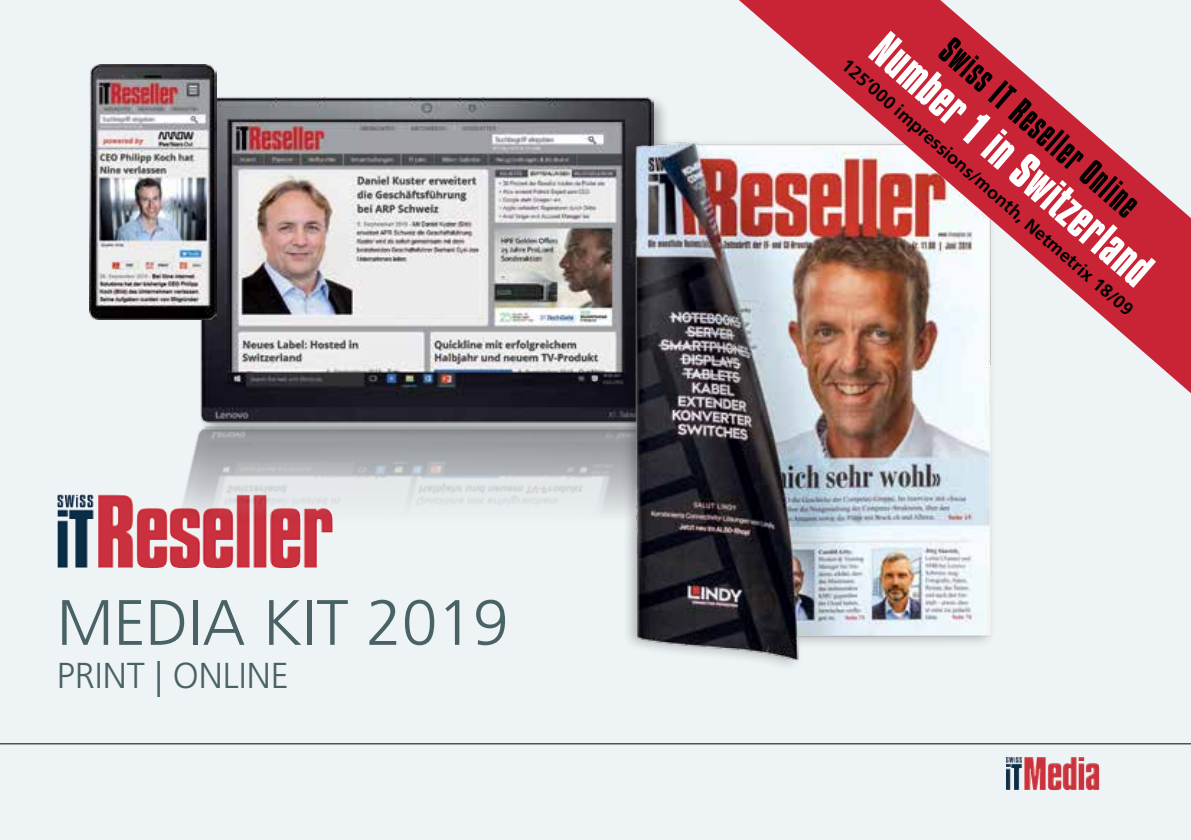
<style>
.page{position:relative;width:1191px;height:840px;background:#fff}
.page>*{position:absolute;margin:0;border:0;box-sizing:border-box;transform-origin:0 0}
.t1{font:300 64px "Frutiger LT Std";color:#496265}
.t2{font:700 52px "Compacta LT";color:#fff;scale:.94 1}
.t3{font:40px "Compacta LT";color:#000;scale:.94 1}
.t4{font:300 36px "Frutiger LT Std";color:#496265}
.t5{font:700 18px "Frutiger LT Std";color:#000}
</style>
<div class="page">
<div style="left:0;top:0;width:1191px;height:839px;background:#eef3f6"></div>
<img style="left:1005px;top:757px;width:17px;height:5px">
<img style="left:57px;top:494px;width:60px;height:73px">
<hr style="left:0;top:743px;width:1191px;height:1px;background:#000">
<img style="left:201px;top:97px;width:452px;height:325px">
<img style="left:128px;top:426px;width:487px;height:143px">
<img style="left:90px;top:65px;width:127px;height:254px">
<img style="left:615px;top:128px;width:377px;height:537px">
<img style="left:739px;top:0;width:452px;height:393px">
<h1 class="t1" style="left:57px;top:586px;width:453px">MEDIA KIT 2019</h1>
<h3 class="t4" style="left:57px;top:655px;width:234px">PRINT | ONLINE</h3>
<h2 class="t2" style="left:896px;top:22px;width:379px;rotate:41deg">Number 1 in Switzerland</h2>
<h3 class="t3" style="left:959px;top:30px;width:266px;rotate:41deg">Swiss IT Reseller Online</h3>
<p class="t5" style="left:851px;top:55px;width:381px;rotate:41deg">125’000 impressions/month, Netmetrix 18/09</p>
</div>
